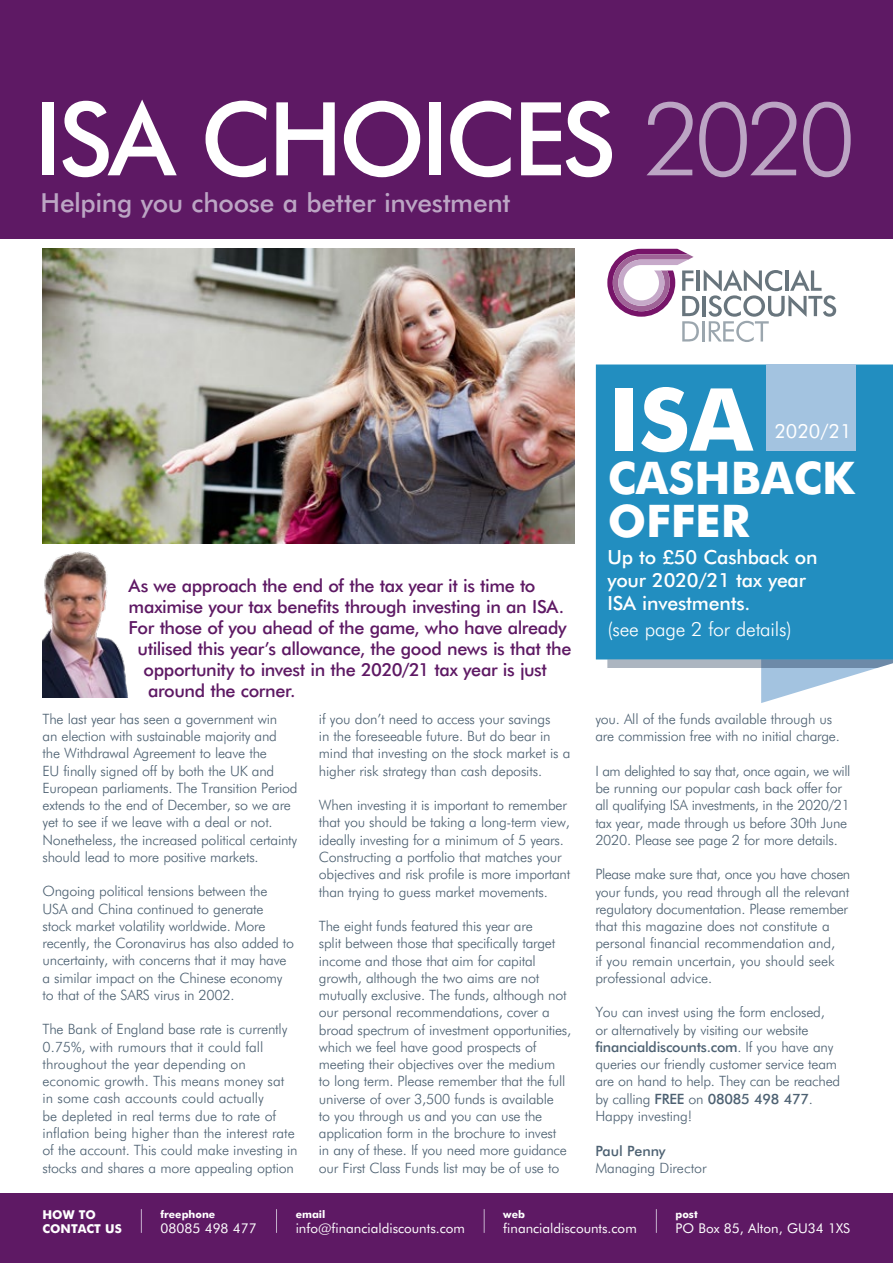
<style>
.page{position:relative;width:893px;height:1263px;background:#fff}
.page>*{position:absolute;margin:0;border:0;box-sizing:border-box;transform-origin:0 0}
.t1{font:500 102px "Futura BT";letter-spacing:-.04em;color:#fff}
.t2{font:700 87px "Futura BT";color:#fff}
.t3{font:700 45px/42.8px "Futura BT";color:#fff}
.t4{font:500 26.25px "Futura BT";letter-spacing:-.01em;color:#bca5c4}
.t5{font:500 19.5px/22.5px "Futura BT";letter-spacing:-.01em;color:#fff}
.t6{font:300 19.5px "Futura BT";letter-spacing:-.01em;color:#fff}
.t7{font:19.5px "Futura BT";color:#fff}
.t8{font:500 18px "Futura BT";letter-spacing:-.025em;color:#5e1964}
.t9{font:300 14.25px/17.2px "Futura BT";letter-spacing:-.015em;color:#4d6172}
.t10{font:500 14.25px "Futura BT";letter-spacing:-.01em;color:#4d6172}
.t11{font:13.5px "Futura BT";color:#fff}
.t12{font:700 12.15px/14px "Futura BT";color:#fff}
.t13{font:700 10.5px "Futura BT";color:#fff}
.s1{font-weight:300;color:#bca5c4}
.s2{font-weight:500}
</style>
<div class="page">
<img style="left:43px;top:551px;width:85px;height:146px">
<img style="left:43px;top:249px;width:531px;height:294px">
<div style="left:0;top:0;width:893px;height:238px;background:#5e1964"></div>
<svg style="left:607px;top:249px;width:229px;height:93px"></svg>
<div style="left:0;top:1193px;width:893px;height:70px;background:#5e1964"></div>
<svg style="left:141px;top:1209px;width:1px;height:24px"></svg>
<svg style="left:276px;top:1209px;width:1px;height:24px"></svg>
<svg style="left:484px;top:1209px;width:1px;height:24px"></svg>
<svg style="left:656px;top:1209px;width:1px;height:24px"></svg>
<div style="left:596px;top:364px;width:297px;height:295px;background:#228ec0"></div>
<div style="left:767px;top:364px;width:89px;height:87px;background:#a3c3e0"></div>
<svg style="left:607px;top:652px;width:286px;height:51px"></svg>
<h1 class="t1" style="left:34px;top:77px;width:823px">ISA CHOICES <span class="s1">2020</span></h1>
<h3 class="t4" style="left:40px;top:187px;width:471px">Helping you choose a better investment</h3>
<p class="t8" style="left:129px;top:575px;width:408px">As we approach the end of the tax year it is time to</p>
<p class="t8" style="left:129px;top:596px;width:437px">maximise your tax benefits through investing in an ISA.</p>
<p class="t8" style="left:129px;top:617px;width:439px">For those of you ahead of the game, who have already</p>
<p class="t8" style="left:138px;top:638px;width:435px">utilised this year’s allowance, the good news is that the</p>
<p class="t8" style="left:144px;top:659px;width:405px">opportunity to invest in the 2020/21 tax year is just</p>
<p class="t8" style="left:148px;top:680px;width:149px">around the corner.</p>
<p class="t9" style="left:43px;top:710px;width:257px">The last year has seen a government win<br>an election with sustainable majority and the Withdrawal Agreement to leave the<br>EU finally signed off by both the UK and European parliaments. The Transition Period extends to the end of December, so we are yet to see if we leave with a deal or not.<br>Nonetheless, the increased political certainty should lead to more positive markets.</p>
<p class="t9" style="left:43px;top:882px;width:253px">Ongoing political tensions between the USA and China continued to generate stock market volatility worldwide. More recently, the Coronavirus has also added to uncertainty, with concerns that it may have a similar impact on the Chinese economy to that of the SARS virus in 2002.</p>
<p class="t9" style="left:43px;top:1020px;width:257px">The Bank of England base rate is currently 0.75%, with rumours that it could fall throughout the year depending on economic growth. This means money sat in some cash accounts could actually<br>be depleted in real terms due to rate of inflation being higher than the interest rate of the account. This could make investing in stocks and shares a more appealing option</p>
<p class="t9" style="left:319px;top:710px;width:253px">if you don’t need to access your savings<br>in the foreseeable future. But do bear in mind that investing on the stock market is a higher risk strategy than cash deposits.</p>
<p class="t9" style="left:319px;top:796px;width:253px">When investing it is important to remember that you should be taking a long-term view, ideally investing for a minimum of 5 years.<br>Constructing a portfolio that matches your objectives and risk profile is more important than trying to guess market movements.</p>
<p class="t9" style="left:319px;top:917px;width:254px">The eight funds featured this year are<br>split between those that specifically target income and those that aim for capital growth, although the two aims are not mutually exclusive. The funds, although not our personal recommendations, cover a broad spectrum of investment opportunities, which we feel have good prospects of meeting their objectives over the medium<br>to long term. Please remember that the full universe of over 3,500 funds is available<br>to you through us and you can use the application form in the brochure to invest<br>in any of these. If you need more guidance our First Class Funds list may be of use to</p>
<h2 class="t2" style="left:608px;top:367px;width:146px">ISA</h2>
<h3 class="t7" style="left:774px;top:419px;width:79px">2020/21</h3>
<h3 class="t3" style="left:608px;top:457px;width:248px">CASHBACK<br>OFFER</h3>
<h3 class="t5" style="left:607px;top:546px;width:212px">Up to £50 Cashback on your 2020/21 tax year<br>ISA investments.</h3>
<h3 class="t6" style="left:607px;top:617px;width:186px">(see page 2 for details)</h3>
<p class="t9" style="left:595px;top:710px;width:246px">you. All of the funds available through us are commission free with no initial charge.</p>
<p class="t9" style="left:595px;top:762px;width:257px">I am delighted to say that, once again, we will be running our popular cash back offer for all qualifying ISA investments, in the 2020/21 tax year, made through us before 30th June 2020. Please see page 2 for more details.</p>
<p class="t9" style="left:595px;top:865px;width:257px">Please make sure that, once you have chosen your funds, you read through all the relevant regulatory documentation. Please remember that this magazine does not constitute a personal financial recommendation and,<br>if you remain uncertain, you should seek professional advice.</p>
<p class="t9" style="left:595px;top:1004px;width:247px">You can invest using the form enclosed, or alternatively by visiting our website <span class="s2">financialdiscounts.com</span>. If you have any queries our friendly customer service team are on hand to help. They can be reached by calling <span class="s2">FREE</span> on <span class="s2">08085 498 477</span>.<br>Happy investing!</p>
<p class="t10" style="left:595px;top:1142px;width:72px">Paul Penny</p>
<p class="t9" style="left:595px;top:1159px;width:113px">Managing Director</p>
<p class="t12" style="left:43px;top:1207px;width:81px">HOW TO<br>CONTACT US</p>
<p class="t13" style="left:160px;top:1208px;width:56px">freephone</p>
<p class="t11" style="left:160px;top:1220px;width:98px">08085 498 477</p>
<p class="t13" style="left:296px;top:1208px;width:31px">email</p>
<p class="t11" style="left:296px;top:1220px;width:171px">info@financialdiscounts.com</p>
<p class="t13" style="left:503px;top:1208px;width:23px">web</p>
<p class="t11" style="left:503px;top:1220px;width:135px">financialdiscounts.com</p>
<p class="t13" style="left:675px;top:1208px;width:24px">post</p>
<p class="t11" style="left:675px;top:1220px;width:176px">PO Box 85, Alton, GU34 1XS</p>
</div>
